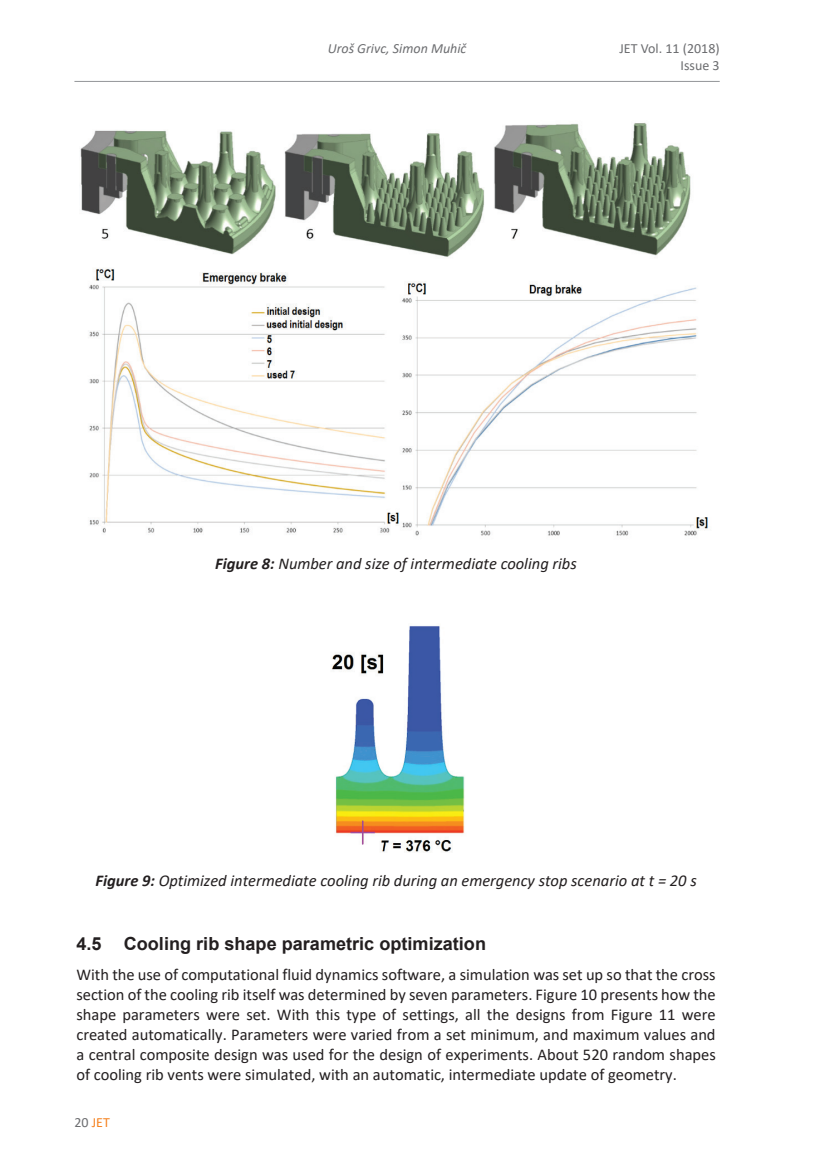
<style>
.page{position:relative;width:819px;height:1166px;background:#fff}
.page>*{position:absolute;margin:0;border:0;box-sizing:border-box;transform-origin:0 0}
.t1{font:700 18.03px "Arial";color:#231f20}
.t2{font:16.45px/20.1px "Calibri";color:#231f20;text-align:justify}
.t3{font:italic 16.45px "Calibri";color:#231f20}
.t4{font:14px/16.8px "Calibri";color:#6c6d70;text-align:right}
.t5{font:italic 14px "Calibri";color:#6c6d70}
.t6{font:14px "Calibri";color:#f58220}
.t7{font:700 13.12px/19.9px "Calibri";color:#231f20;text-align:right}
.t8{font:italic 13.12px "Calibri";color:#231f20}
.s1{font-weight:700}
.s2{color:#6c6d70}
</style>
<div class="page">
<hr style="left:74px;top:81px;width:645px;height:1px;background:#939598">
<img style="left:80px;top:122px;width:628px;height:414px">
<img style="left:332px;top:626px;width:133px;height:226px">
<p class="t8" style="left:300px;top:38px;width:132px">Uroš Grivc, Simon Muhič</p>
<p class="t7" style="left:622px;top:37px;width:98px">JET Vol. 11 (2018)<br>Issue 3</p>
<p class="t5" style="left:327px;top:39px;width:140px">Uroš Grivc, Simon Muhič</p>
<p class="t4" style="left:619px;top:40px;width:102px">JET Vol. 11 (2018)<br>Issue 3</p>
<p class="t3" style="left:215px;top:552px;width:363px"><span class="s1">Figure 8:</span> Number and size of intermediate cooling ribs</p>
<p class="t3" style="left:95px;top:869px;width:602px"><span class="s1">Figure 9:</span> Optimized intermediate cooling rib during an emergency stop scenario at t = 20 s</p>
<p class="t1" style="left:76px;top:931px;width:411px">4.5 Cooling rib shape parametric optimization</p>
<p class="t2" style="left:76px;top:964px;width:641px">With the use of computational fluid dynamics software, a simulation was set up so that the cross section of the cooling rib itself was determined by seven parameters. Figure 10 presents how the shape parameters were set. With this type of settings, all the designs from Figure 11 were created automatically. Parameters were varied from a set minimum, and maximum values and a central composite design was used for the design of experiments. About 520 random shapes of cooling rib vents were simulated, with an automatic, intermediate update of geometry.</p>
<p class="t6" style="left:74px;top:1112px;width:37px"><span class="s2">20</span> JET</p>
</div>
